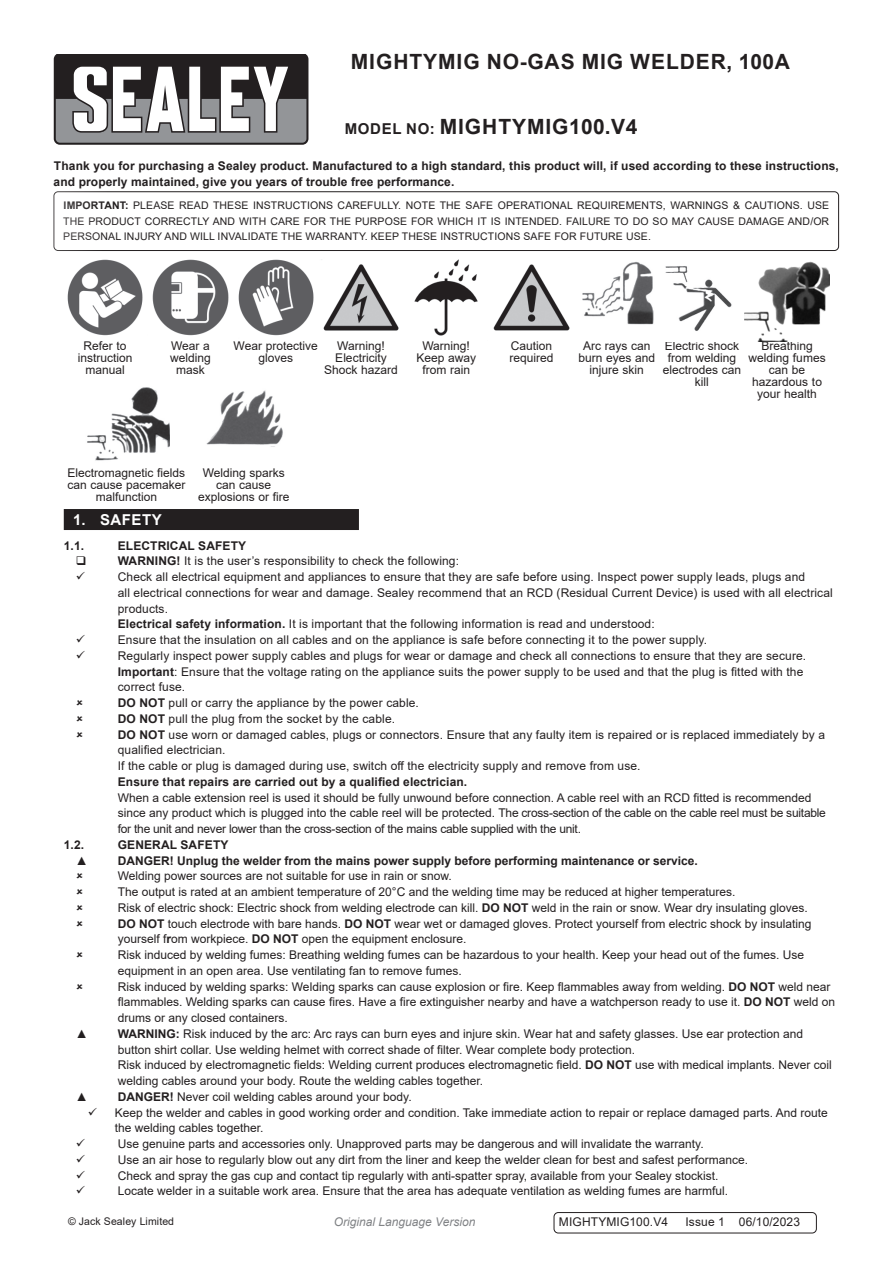
<style>
.page{position:relative;width:893px;height:1263px;background:#fff}
.page>*{position:absolute;margin:0;border:0;box-sizing:border-box;transform-origin:0 0}
.Product_Description{font:700 21px "Arial";letter-spacing:.045em;color:#231f20}
.t1{font:700 15px "Arial";letter-spacing:.035em;color:#fff}
.Body{font:12px/12px "Arial";color:#231f20}
.Body-2{font:700 12px/15.8px "Arial";letter-spacing:.01em;color:#231f20}
.Body__Footer{font:12px "Arial";letter-spacing:.01em;color:#231f20}
.t2{font:italic 12px "Arial";color:#808285}
.Body__Justified__7pt{font:10.5px/15.8px "Arial";letter-spacing:.01em;color:#231f20;text-align:justify}
.s1{font-size:15px}
.s2{font-weight:700}
</style>
<div class="page">
<svg style="left:54px;top:54px;width:254px;height:90px"></svg>
<div style="left:54px;top:191px;width:785px;height:60px;border:1px solid #231f20;border-radius:4px"></div>
<div style="left:64px;top:509px;width:295px;height:21px;background:#231f20"></div>
<div style="left:554px;top:1212px;width:263px;height:21px;border:1px solid #231f20;border-radius:4px"></div>
<img style="left:67px;top:259px;width:503px;height:77px">
<img style="left:582px;top:262px;width:72px;height:63px">
<img style="left:665px;top:261px;width:165px;height:80px">
<img style="left:87px;top:387px;width:82px;height:74px">
<img style="left:206px;top:390px;width:77px;height:57px">
<p class="Product_Description" style="left:351px;top:47px;width:441px">MIGHTYMIG NO-GAS MIG WELDER, 100A</p>
<p class="Product_Description" style="left:345px;top:111px;width:294px"><span class="s1">MODEL NO:</span> MIGHTYMIG100.V4</p>
<p class="Body-2" style="left:54px;top:158px;width:787px">Thank you for purchasing a Sealey product. Manufactured to a high standard, this product will, if used according to these instructions, and properly maintained, give you years of trouble free performance.</p>
<p class="Body__Justified__7pt" style="left:63px;top:197px;width:767px"><span class="s2">IMPORTANT:</span> PLEASE READ THESE INSTRUCTIONS CAREFULLY. NOTE THE SAFE OPERATIONAL REQUIREMENTS, WARNINGS &amp; CAUTIONS. USE THE PRODUCT CORRECTLY AND WITH CARE FOR THE PURPOSE FOR WHICH IT IS INTENDED. FAILURE TO DO SO MAY CAUSE DAMAGE AND/OR PERSONAL INJURY AND WILL INVALIDATE THE WARRANTY. KEEP THESE INSTRUCTIONS SAFE FOR FUTURE USE.</p>
<p class="Body" style="left:78px;top:339px;width:56px;text-align:center">Refer to instruction</p>
<p class="Body" style="left:85px;top:363px;width:41px">manual</p>
<p class="Body" style="left:171px;top:339px;width:40px">Wear a</p>
<p class="Body" style="left:170px;top:351px;width:42px">welding</p>
<p class="Body" style="left:176px;top:363px;width:30px">mask</p>
<p class="Body" style="left:234px;top:339px;width:86px;text-align:center">Wear protective gloves</p>
<p class="Body" style="left:337px;top:339px;width:49px">Warning!</p>
<p class="Body" style="left:335px;top:351px;width:53px">Electricity</p>
<p class="Body" style="left:324px;top:363px;width:75px">Shock hazard</p>
<p class="Body" style="left:422px;top:339px;width:49px">Warning!</p>
<p class="Body" style="left:416px;top:351px;width:61px;text-align:center">Keep away from rain</p>
<p class="Body" style="left:67px;top:467px;width:120px;text-align:center">Electromagnetic fields can cause pacemaker malfunction</p>
<p class="Body" style="left:198px;top:467px;width:93px;text-align:center">Welding sparks can cause explosions or fire</p>
<p class="Body" style="left:509px;top:339px;width:46px">Caution required</p>
<p class="Body" style="left:578px;top:339px;width:78px;text-align:center">Arc rays can burn eyes and injure skin</p>
<p class="Body" style="left:749px;top:339px;width:79px;text-align:center">Breathing welding fumes can be hazardous to your health</p>
<p class="Body" style="left:663px;top:339px;width:80px;text-align:center">Electric shock from welding electrodes can kill</p>
<p class="t1" style="left:73px;top:509px;width:90px">1. SAFETY</p>
<p class="Body-2" style="left:64px;top:538px;width:22px">1.1.</p>
<p class="Body-2" style="left:118px;top:538px;width:130px">ELECTRICAL SAFETY</p>
<p class="Body" style="left:118px;top:555px;width:343px"><span class="s2">WARNING!</span> It is the user’s responsibility to check the following:</p>
<p class="Body" style="left:118px;top:569px;width:717px;line-height:15.8px">Check all electrical equipment and appliances to ensure that they are safe before using. Inspect power supply leads, plugs and<br>all electrical connections for wear and damage. Sealey recommend that an RCD (Residual Current Device) is used with all electrical products.</p>
<p class="Body" style="left:118px;top:618px;width:538px"><span class="s2">Electrical safety information.</span> It is important that the following information is read and understood:</p>
<p class="Body" style="left:118px;top:634px;width:591px">Ensure that the insulation on all cables and on the appliance is safe before connecting it to the power supply.</p>
<p class="Body" style="left:118px;top:649px;width:690px">Regularly inspect power supply cables and plugs for wear or damage and check all connections to ensure that they are secure.</p>
<p class="Body" style="left:118px;top:663px;width:687px;line-height:15.8px"><span class="s2">Important</span>: Ensure that the voltage rating on the appliance suits the power supply to be used and that the plug is fitted with the correct fuse.</p>
<p class="Body" style="left:118px;top:697px;width:303px"><span class="s2">DO NOT</span> pull or carry the appliance by the power cable.</p>
<p class="Body" style="left:118px;top:712px;width:279px"><span class="s2">DO NOT</span> pull the plug from the socket by the cable.</p>
<p class="Body" style="left:118px;top:726px;width:709px;line-height:15.8px"><span class="s2">DO NOT</span> use worn or damaged cables, plugs or connectors. Ensure that any faulty item is repaired or is replaced immediately by a qualified electrician.</p>
<p class="Body" style="left:118px;top:760px;width:524px">If the cable or plug is damaged during use, switch off the electricity supply and remove from use.</p>
<p class="Body-2" style="left:118px;top:774px;width:351px">Ensure that repairs are carried out by a qualified electrician.</p>
<p class="Body" style="left:118px;top:789px;width:710px;line-height:15.8px">When a cable extension reel is used it should be fully unwound before connection. A cable reel with an RCD fitted is recommended since any product which is plugged into the cable reel will be protected. The cross-section of the cable on the cable reel must be suitable for the unit and never lower than the cross-section of the mains cable supplied with the unit.</p>
<p class="Body-2" style="left:64px;top:837px;width:22px">1.2.</p>
<p class="Body-2" style="left:118px;top:837px;width:112px">GENERAL SAFETY</p>
<p class="Body" style="left:76px;top:854px;width:13px">▲</p>
<p class="Body-2" style="left:118px;top:853px;width:582px">DANGER! Unplug the welder from the mains power supply before performing maintenance or service.</p>
<p class="Body" style="left:118px;top:870px;width:335px">Welding power sources are not suitable for use in rain or snow.</p>
<p class="Body" style="left:118px;top:886px;width:619px">The output is rated at an ambient temperature of 20°C and the welding time may be reduced at higher temperatures.</p>
<p class="Body" style="left:118px;top:901px;width:692px">Risk of electric shock: Electric shock from welding electrode can kill. <span class="s2">DO NOT</span> weld in the rain or snow. Wear dry insulating gloves.</p>
<p class="Body" style="left:118px;top:915px;width:695px;line-height:15.8px"><span class="s2">DO NOT</span> touch electrode with bare hands. <span class="s2">DO NOT</span> wear wet or damaged gloves. Protect yourself from electric shock by insulating yourself f<span class="s2">r</span>om workpiece. <span class="s2">DO NOT</span> open the equipment enclosure.</p>
<p class="Body" style="left:118px;top:947px;width:688px;line-height:15.8px">Risk induced by welding fumes: Breathing welding fumes can be hazardous to your health. Keep your head out of the fumes. Use equipment in an open area. Use ventilating fan to remove fumes.</p>
<p class="Body" style="left:118px;top:978px;width:719px;line-height:15.8px">Risk induced by welding sparks: Welding sparks can cause explosion or fire. Keep flammables away from welding. <span class="s2">DO NOT</span> weld near flammables. Welding sparks can cause fires. Have a fire extinguisher nearby and have a watchperson ready to use it. <span class="s2">DO NOT</span> weld on drums or any closed containers.</p>
<p class="Body" style="left:76px;top:1027px;width:13px">▲</p>
<p class="Body" style="left:118px;top:1026px;width:716px;line-height:15.8px"><span class="s2">WARNING:</span> Risk induced by the arc: Arc rays can burn eyes and injure skin. Wear hat and safety glasses. Use ear protection and button shirt collar. Use welding helmet with correct shade of filter. Wear complete body protection.<br>Risk induced by electromagnetic fields: Welding current produces electromagnetic field. <span class="s2">DO NOT</span> use with medical implants. Never coil welding cables around your body. Route the welding cables together.</p>
<p class="Body" style="left:76px;top:1090px;width:13px">▲</p>
<p class="Body" style="left:118px;top:1090px;width:295px"><span class="s2">DANGER!</span> Never coil welding cables around your body.</p>
<p class="Body" style="left:115px;top:1104px;width:714px;line-height:15.8px">Keep the welder and cables in good working order and condition. Take immediate action to repair or replace damaged parts. And route the welding cables together.</p>
<p class="Body" style="left:118px;top:1138px;width:587px">Use genuine parts and accessories only. Unapproved parts may be dangerous and will invalidate the warranty.</p>
<p class="Body" style="left:118px;top:1153px;width:632px">Use an air hose to regularly blow out any dirt from the liner and keep the welder clean for best and safest performance.</p>
<p class="Body" style="left:118px;top:1169px;width:602px">Check and spray the gas cup and contact tip regularly with anti-spatter spray, available from your Sealey stockist.</p>
<p class="Body" style="left:118px;top:1185px;width:612px">Locate welder in a suitable work area. Ensure that the area has adequate ventilation as welding fumes are harmful.</p>
<p class="Body__Justified__7pt" style="left:68px;top:1213px;width:108px">© Jack Sealey Limited</p>
<p class="t2" style="left:334px;top:1214px;width:143px">Original Language Version</p>
<p class="Body__Footer" style="left:559px;top:1213px;width:111px">MIGHTYMIG100.V4</p>
<p class="Body__Footer" style="left:685px;top:1213px;width:116px">Issue 1 06/10/2023</p>
</div>
